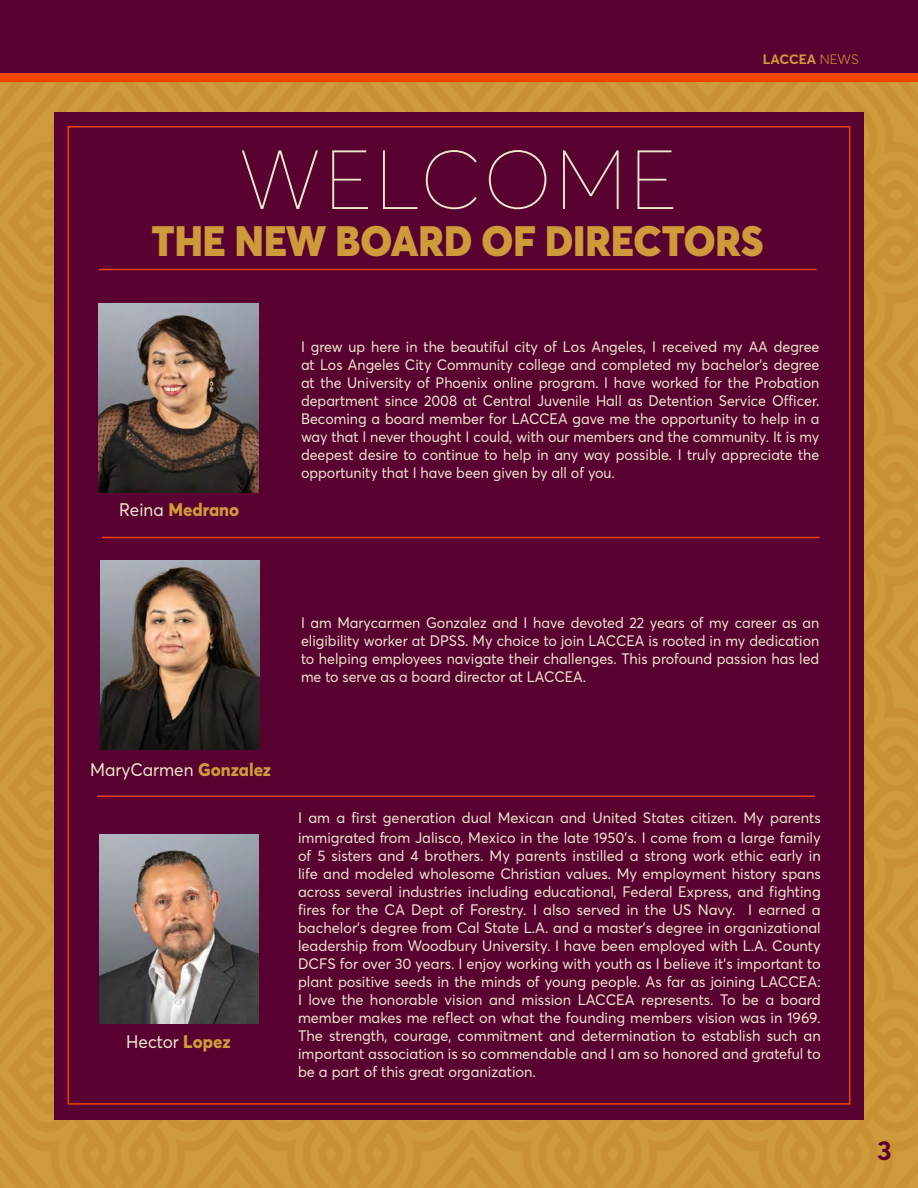
<style>
.page{position:relative;width:918px;height:1188px;background:#fff}
.page>*{position:absolute;margin:0;border:0;box-sizing:border-box;transform-origin:0 0}
.t1{font:100 82.5px "Averta";letter-spacing:.05em;color:#eee7ca}
.t2{font:900 42px "Averta";color:#cf9b3a;scale:.95 1}
.t3{font:700 27px "Averta";color:#590232}
.t4{font:18px "Averta";color:#eee7ca;scale:.95 1}
.t5{font:800 18px "Averta";color:#cf9b3a;scale:.95 1}
.t6{font:15px/18px "Averta";color:#eee7ca}
.t7{font:15px/18px "Averta";color:#eee7ca;text-align:justify;scale:.95 1}
.t8{font:700 13.5px "Averta";color:#cf9b3a}
.s1{font-weight:300}
.s2{font-weight:400;color:#eee7ca}
.s3{font-weight:800;color:#cf9b3a}
</style>
<div class="page">
<div style="left:0;top:0;width:918px;height:81px;background:#590232"></div>
<div style="left:0;top:73px;width:918px;height:8px;background:#f24405"></div>
<div style="left:0;top:81px;width:918px;height:1107px;background:#cc9636"></div>
<div style="left:54px;top:112px;width:810px;height:1008px;background:#590232"></div>
<img style="left:99px;top:303px;width:159px;height:189px">
<img style="left:100px;top:561px;width:160px;height:189px">
<img style="left:99px;top:835px;width:160px;height:189px">
<hr style="left:99px;top:269px;width:717px;height:1px;background:#f24405">
<hr style="left:97px;top:796px;width:718px;height:1px;background:#f24405">
<hr style="left:102px;top:537px;width:717px;height:1px;background:#f24405">
<h1 class="t1" style="left:239px;top:124px;width:439px">WELCOME</h1>
<p class="t8" style="left:763px;top:50px;width:97px">LACCEA <span class="s1">NEWS</span></p>
<h2 class="t2" style="left:152px;top:211px;width:646px">THE NEW BOARD OF DIRECTORS</h2>
<p class="t5" style="left:119px;top:497px;width:128px"><span class="s2">Reina</span> Medrano</p>
<p class="t7" style="left:301px;top:337px;width:547px">I grew up here in the beautiful city of Los Angeles, I received my AA degree at Los Angeles City Community college and completed my bachelor’s degree at the University of Phoenix online program. I have worked for the Probation department since 2008 at Central Juvenile Hall as Detention Service Officer.<br>Becoming a board member for LACCEA gave me the opportunity to help in a way that I never thought I could, with our members and the community. It is my deepest desire to continue to help in any way possible. I truly appreciate the opportunity that I have been given by all of you.</p>
<p class="t7" style="left:301px;top:613px;width:547px">I am Marycarmen Gonzalez and I have devoted 22 years of my career as an eligibility worker at DPSS. My choice to join LACCEA is rooted in my dedication to helping employees navigate their challenges. This profound passion has led me to serve as a board director at LACCEA.</p>
<p class="t4" style="left:90px;top:757px;width:192px">MaryCarmen <span class="s3">Gonzalez</span></p>
<p class="t4" style="left:126px;top:1029px;width:111px">Hector <span class="s3">Lopez</span></p>
<p class="t6" style="left:298px;top:808px;width:524px;line-height:19.5px">I am a first generation dual Mexican and United States citizen. My parents immigrated from Jalisco, Mexico in the late 1950’s. I come from a large family</p>
<p class="t6" style="left:298px;top:846px;width:524px;text-align:justify">of 5 sisters and 4 brothers. My parents instilled a strong work ethic early in life and modeled wholesome Christian values. My employment history spans across several industries including educational, Federal Express, and fighting fires for the CA Dept of Forestry. I also served in the US Navy. I earned a bachelor’s degree from Cal State L.A. and a master's degree in organizational leadership from Woodbury University. I have been employed with L.A. County DCFS for over 30 years. I enjoy working with youth as I believe it’s important to plant positive seeds in the minds of young people. As far as joining LACCEA:<br>I love the honorable vision and mission LACCEA represents. To be a board member makes me reflect on what the founding members vision was in 1969.<br>The strength, courage, commitment and determination to establish such an important association is so commendable and I am so honored and grateful to be a part of this great organization.</p>
<h3 class="t3" style="left:877px;top:1132px;width:16px">3</h3>
</div>
